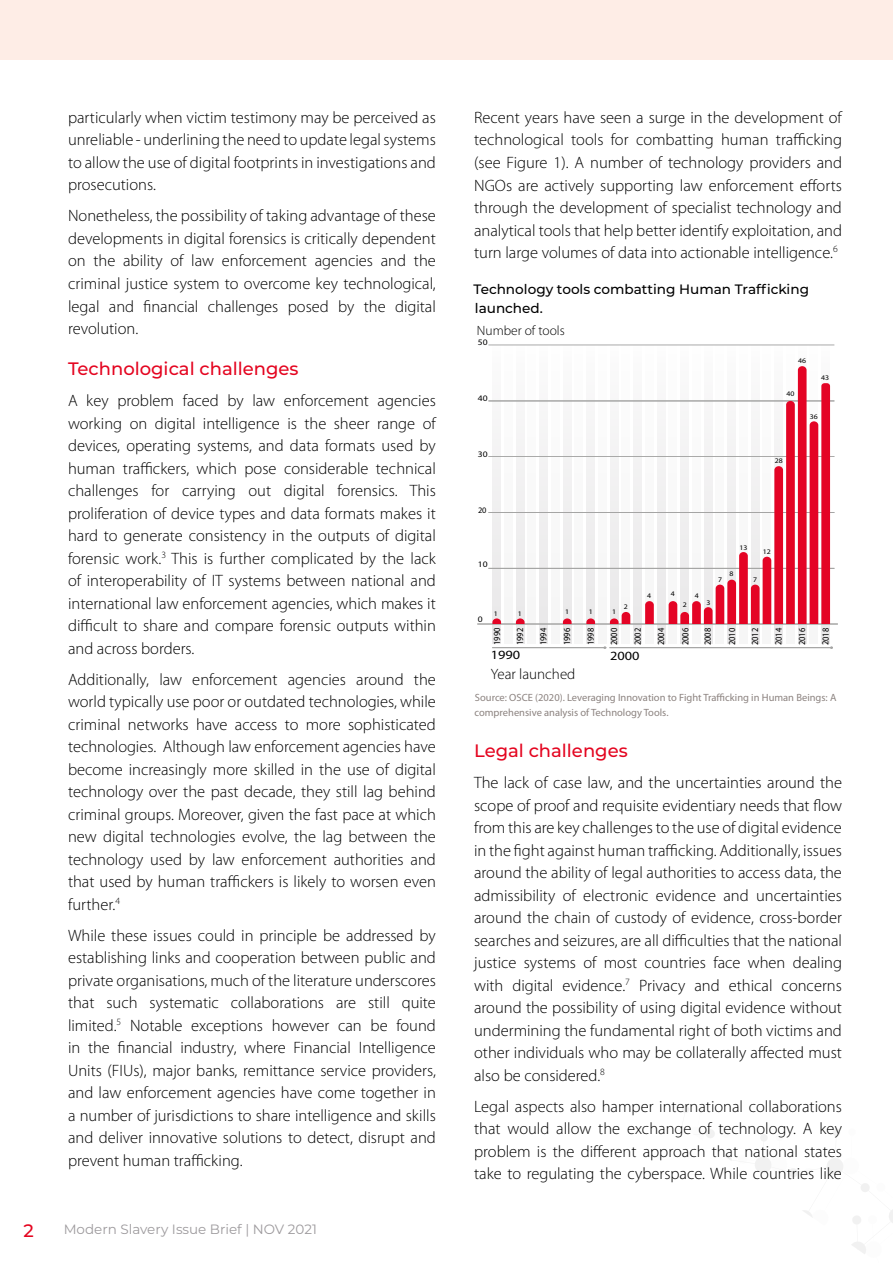
<style>
.page{position:relative;width:893px;height:1263px;background:#fff}
.page>*{position:absolute;margin:0;border:0;box-sizing:border-box;transform-origin:0 0}
.t1{font:500 18px "Montserrat";color:#e40520}
.t2{font:300 16.5px/22.5px "Myriad Pro";color:#000;text-align:justify}
.t3{font:300 15px "Myriad Pro";color:#000}
.t4{font:500 13.65px/18.1px "Montserrat";color:#000}
.t5{font:13.5px "Montserrat";color:#9d9a9d}
.t6{font:300 13.5px "Myriad Pro";color:#000}
.t7{font:12.6px "Myriad Pro";color:#000;scale:1.13 1}
.t8{font:10.5px/15px "Myriad Pro";color:#8c8380}
.t9{font:9.3px "Myriad Pro";color:#000;scale:.9 1}
.t10{font:8.4px "Myriad Pro";color:#000;scale:1.13 1}
.t11{font:8.4px "Myriad Pro";color:#000}
.t12{font:7.05px "Myriad Pro";color:#000;scale:1.11 1}
</style>
<div class="page">
<svg style="left:682px;top:1106px;width:211px;height:148px"></svg>
<div style="left:0;top:0;width:893px;height:60px;background:#feede6"></div>
<div style="left:492px;top:345px;width:9px;height:299px;background:#f1f0f1"></div>
<div style="left:504px;top:345px;width:9px;height:299px;background:#f6f6f6"></div>
<div style="left:516px;top:345px;width:9px;height:299px;background:#f1f0f1"></div>
<div style="left:528px;top:345px;width:8px;height:299px;background:#f6f6f6"></div>
<div style="left:539px;top:345px;width:9px;height:299px;background:#f1f0f1"></div>
<div style="left:551px;top:345px;width:9px;height:299px;background:#f6f6f6"></div>
<div style="left:563px;top:345px;width:8px;height:299px;background:#f1f0f1"></div>
<div style="left:575px;top:345px;width:8px;height:299px;background:#f6f6f6"></div>
<div style="left:586px;top:345px;width:9px;height:299px;background:#f1f0f1"></div>
<div style="left:598px;top:345px;width:9px;height:299px;background:#f6f6f6"></div>
<div style="left:610px;top:345px;width:8px;height:299px;background:#f1f1f1"></div>
<div style="left:622px;top:345px;width:8px;height:299px;background:#f6f6f6"></div>
<div style="left:633px;top:345px;width:9px;height:299px;background:#f1f0f1"></div>
<div style="left:645px;top:345px;width:9px;height:299px;background:#f6f6f6"></div>
<div style="left:657px;top:345px;width:8px;height:299px;background:#f1f0f1"></div>
<svg style="left:680px;top:625px;width:9px;height:19px"></svg>
<svg style="left:704px;top:625px;width:8px;height:19px"></svg>
<svg style="left:727px;top:625px;width:9px;height:19px"></svg>
<svg style="left:751px;top:625px;width:8px;height:19px"></svg>
<svg style="left:774px;top:625px;width:9px;height:19px"></svg>
<svg style="left:798px;top:625px;width:8px;height:19px"></svg>
<svg style="left:821px;top:625px;width:9px;height:19px"></svg>
<hr style="left:488px;top:568px;width:346px;height:1px;background:#a5a5a4">
<hr style="left:477px;top:624px;width:361px;height:1px;background:#a5a5a4">
<hr style="left:492px;top:647px;width:113px;height:1px;background:#a5a5a4">
<hr style="left:609px;top:647px;width:223px;height:1px;background:#a5a5a4">
<hr style="left:488px;top:512px;width:346px;height:1px;background:#a5a5a4">
<hr style="left:488px;top:456px;width:346px;height:1px;background:#a5a5a4">
<hr style="left:488px;top:401px;width:346px;height:1px;background:#a5a5a4">
<hr style="left:488px;top:345px;width:346px;height:1px;background:#a5a5a4">
<svg style="left:492px;top:618px;width:9px;height:6px"></svg>
<svg style="left:516px;top:618px;width:9px;height:6px"></svg>
<svg style="left:563px;top:618px;width:9px;height:6px"></svg>
<svg style="left:586px;top:618px;width:9px;height:6px"></svg>
<svg style="left:610px;top:612px;width:20px;height:12px"></svg>
<svg style="left:645px;top:601px;width:9px;height:23px"></svg>
<svg style="left:669px;top:366px;width:161px;height:258px"></svg>
<p class="t2" style="left:68px;top:108px;width:369px">particularly when victim testimony may be perceived as unreliable - underlining the need to update legal systems to allow the use of digital footprints in investigations and prosecutions.</p>
<p class="t2" style="left:68px;top:206px;width:369px">Nonetheless, the possibility of taking advantage of these developments in digital forensics is critically dependent on the ability of law enforcement agencies and the criminal justice system to overcome key technological, legal and financial challenges posed by the digital revolution.</p>
<p class="t1" style="left:68px;top:361px;width:232px">Technological challenges</p>
<p class="t2" style="left:68px;top:391px;width:369px">A key problem faced by law enforcement agencies working on digital intelligence is the sheer range of devices, operating systems, and data formats used by human traffickers, which pose considerable technical challenges for carrying out digital forensics. This proliferation of device types and data formats makes it hard to generate consistency in the outputs of digital forensic work.<sup>3</sup> This is further complicated by the lack of interoperability of IT systems between national and international law enforcement agencies, which makes it difficult to share and compare forensic outputs within and across borders.</p>
<p class="t2" style="left:68px;top:669px;width:369px">Additionally, law enforcement agencies around the world typically use poor or outdated technologies, while criminal networks have access to more sophisticated technologies. Although law enforcement agencies have become increasingly more skilled in the use of digital technology over the past decade, they still lag behind criminal groups. Moreover, given the fast pace at which new digital technologies evolve, the lag between the technology used by law enforcement authorities and that used by human traffickers is likely to worsen even further.<sup>4</sup></p>
<p class="t2" style="left:68px;top:925px;width:369px">While these issues could in principle be addressed by establishing links and cooperation between public and private organisations, much of the literature underscores that such systematic collaborations are still quite limited.<sup>5</sup> Notable exceptions however can be found in the financial industry, where Financial Intelligence Units (FIUs), major banks, remittance service providers, and law enforcement agencies have come together in a number of jurisdictions to share intelligence and skills and deliver innovative solutions to detect, disrupt and prevent human trafficking.</p>
<p class="t1" style="left:23px;top:1223px;width:12px">2</p>
<p class="t5" style="left:64px;top:1224px;width:255px">Modern Slavery Issue Brief | NOV 2021</p>
<p class="t2" style="left:474px;top:108px;width:369px">Recent years have seen a surge in the development of technological tools for combatting human trafficking (see Figure 1). A number of technology providers and NGOs are actively supporting law enforcement efforts through the development of specialist technology and analytical tools that help better identify exploitation, and turn large volumes of data into actionable intelligence.<sup>6</sup></p>
<p class="t4" style="left:473px;top:282px;width:337px">Technology tools combatting Human Trafficking launched.</p>
<p class="t6" style="left:477px;top:325px;width:89px">Number of tools</p>
<p class="t10" style="left:478px;top:339px;width:10px">50</p>
<p class="t10" style="left:478px;top:395px;width:10px">40</p>
<p class="t10" style="left:478px;top:451px;width:10px">30</p>
<p class="t11" style="left:478px;top:506px;width:10px">20</p>
<p class="t10" style="left:478px;top:561px;width:10px">10</p>
<p class="t10" style="left:478px;top:616px;width:6px">0</p>
<p class="t12" style="left:494px;top:610px;width:5px">1</p>
<p class="t12" style="left:518px;top:610px;width:5px">1</p>
<p class="t12" style="left:565px;top:609px;width:5px">1</p>
<p class="t12" style="left:589px;top:609px;width:5px">1</p>
<p class="t12" style="left:612px;top:609px;width:5px">1</p>
<p class="t12" style="left:624px;top:604px;width:5px">2</p>
<p class="t12" style="left:798px;top:358px;width:9px">46</p>
<p class="t12" style="left:786px;top:391px;width:9px">40</p>
<p class="t12" style="left:821px;top:375px;width:9px">43</p>
<p class="t12" style="left:775px;top:458px;width:9px">28</p>
<p class="t12" style="left:810px;top:414px;width:9px">36</p>
<p class="t12" style="left:647px;top:592px;width:5px">4</p>
<p class="t12" style="left:671px;top:591px;width:5px">4</p>
<p class="t12" style="left:695px;top:592px;width:5px">4</p>
<p class="t12" style="left:683px;top:602px;width:5px">2</p>
<p class="t12" style="left:706px;top:599px;width:5px">3</p>
<p class="t12" style="left:739px;top:544px;width:9px">13</p>
<p class="t12" style="left:763px;top:549px;width:9px">12</p>
<p class="t12" style="left:730px;top:571px;width:5px">8</p>
<p class="t12" style="left:718px;top:577px;width:5px">7</p>
<p class="t12" style="left:753px;top:577px;width:5px">7</p>
<p class="t9" style="left:493px;top:645px;width:21px;rotate:-90deg">1990</p>
<p class="t9" style="left:516px;top:645px;width:21px;rotate:-90deg">1992</p>
<p class="t9" style="left:540px;top:645px;width:21px;rotate:-90deg">1994</p>
<p class="t9" style="left:563px;top:645px;width:21px;rotate:-90deg">1996</p>
<p class="t9" style="left:587px;top:645px;width:21px;rotate:-90deg">1998</p>
<p class="t9" style="left:610px;top:645px;width:21px;rotate:-90deg">2000</p>
<p class="t9" style="left:634px;top:645px;width:21px;rotate:-90deg">2002</p>
<p class="t9" style="left:657px;top:645px;width:21px;rotate:-90deg">2004</p>
<p class="t9" style="left:682px;top:645px;width:21px;rotate:-90deg">2006</p>
<p class="t9" style="left:704px;top:645px;width:21px;rotate:-90deg">2008</p>
<p class="t9" style="left:728px;top:645px;width:21px;rotate:-90deg">2010</p>
<p class="t9" style="left:752px;top:645px;width:21px;rotate:-90deg">2012</p>
<p class="t9" style="left:775px;top:645px;width:21px;rotate:-90deg">2014</p>
<p class="t9" style="left:798px;top:645px;width:21px;rotate:-90deg">2016</p>
<p class="t9" style="left:822px;top:645px;width:21px;rotate:-90deg">2018</p>
<p class="t7" style="left:491px;top:650px;width:27px">1990</p>
<p class="t7" style="left:610px;top:650px;width:27px">2000</p>
<p class="t3" style="left:491px;top:668px;width:86px">Year launched</p>
<p class="t8" style="left:474px;top:691px;width:363px">Source: OSCE (2020). Leveraging Innovation to Fight Trafficking in Human Beings: A comprehensive analysis of Technology Tools.</p>
<p class="t1" style="left:474px;top:744px;width:155px">Legal challenges</p>
<p class="t2" style="left:474px;top:773px;width:369px">The lack of case law, and the uncertainties around the scope of proof and requisite evidentiary needs that flow from this are key challenges to the use of digital evidence in the fight against human trafficking. Additionally, issues around the ability of legal authorities to access data, the admissibility of electronic evidence and uncertainties around the chain of custody of evidence, cross-border searches and seizures, are all difficulties that the national justice systems of most countries face when dealing with digital evidence.<sup>7</sup> Privacy and ethical concerns around the possibility of using digital evidence without undermining the fundamental right of both victims and other individuals who may be collaterally affected must also be considered.<sup>8</sup></p>
<p class="t2" style="left:474px;top:1096px;width:369px">Legal aspects also hamper international collaborations that would allow the exchange of technology. A key problem is the different approach that national states take to regulating the cyberspace. While countries like</p>
</div>
